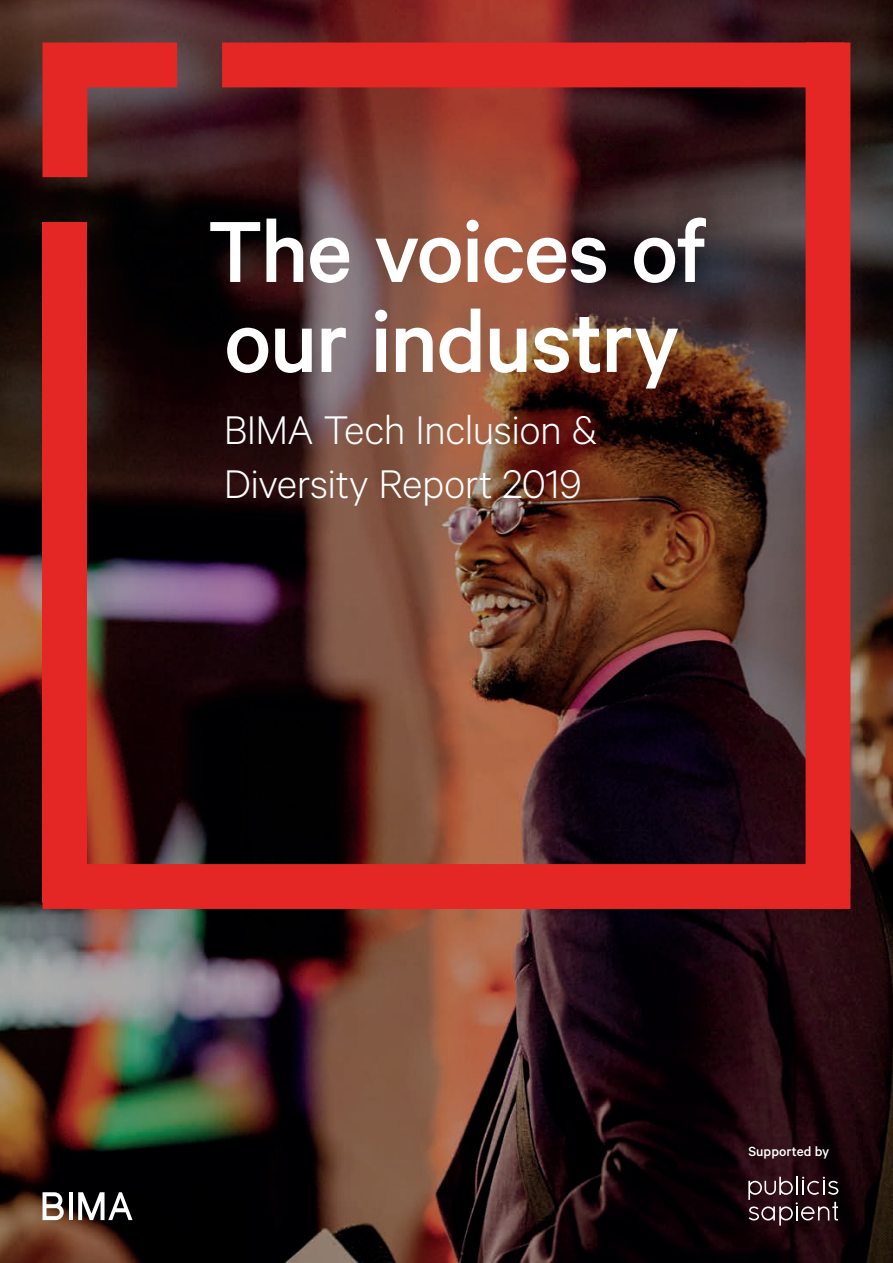
<style>
.page{position:relative;width:893px;height:1263px;background:#fff}
.page>*{position:absolute;margin:0;border:0;box-sizing:border-box;transform-origin:0 0}
.t1{font:500 97.5px/90px "Calibre";letter-spacing:-.02em;color:#fff}
.t2{font:300 45px/54px "Calibre";letter-spacing:-.01em;color:#fff}
.t3{font:500 15px "Calibre";color:#fff}
</style>
<div class="page">
<img style="left:0;top:0;width:893px;height:1263px">
<svg style="left:43px;top:43px;width:134px;height:134px;background:#9d2829"></svg>
<div style="left:43px;top:222px;width:44px;height:680px;background:#e42625"></div>
<div style="left:806px;top:43px;width:44px;height:846px;background:#e42625"></div>
<div style="left:222px;top:43px;width:623px;height:44px;background:#e42625"></div>
<div style="left:43px;top:864px;width:807px;height:45px;background:#e42625"></div>
<svg style="left:43px;top:1192px;width:21px;height:28px"></svg>
<hr style="left:69px;top:1192px;width:4px;height:28px;background:#fff">
<svg style="left:78px;top:1192px;width:55px;height:28px"></svg>
<svg style="left:748px;top:1177px;width:90px;height:48px;background:#4d373d"></svg>
<h1 class="t1" style="left:207px;top:204px;width:501px">The voices of our industry</h1>
<p class="t2" style="left:224px;top:401px;width:375px">BIMA Tech Inclusion &amp;<br>Diversity Report 2019</p>
<p class="t3" style="left:748px;top:1142px;width:82px">Supported by</p>
</div>
